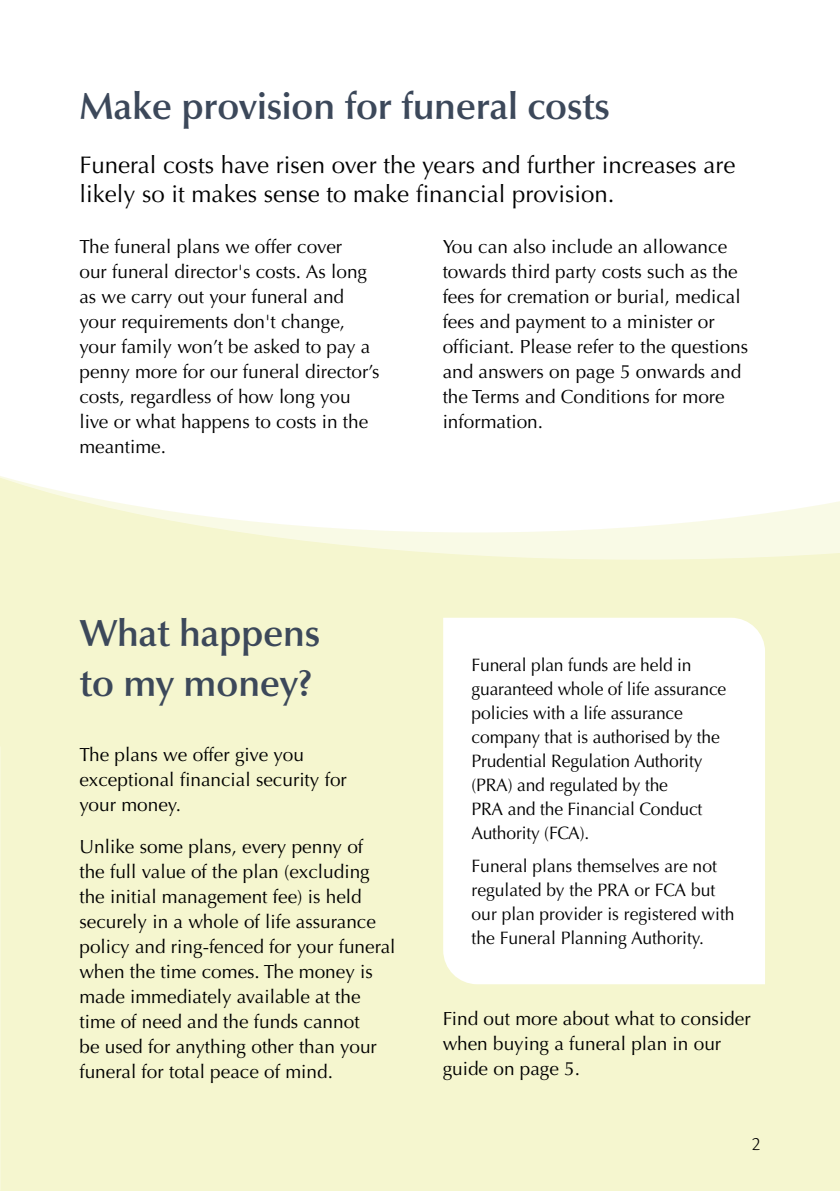
<style>
.page{position:relative;width:840px;height:1191px;background:#fff}
.page>*{position:absolute;margin:0;border:0;box-sizing:border-box;transform-origin:0 0}
.t1{font:600 38px/50px "Optima LT Std";letter-spacing:-.01em;color:#3c485a}
.t2{font:24px/29px "Optima LT Std";color:#000}
.t3{font:300 20px "Cronos Pro";color:#000}
.t4{font:19px/25px "Optima LT Std";color:#000}
.t5{font:18px/24px "Optima LT Std";letter-spacing:-.01em;color:#000}
</style>
<div class="page">
<div style="left:0;top:452px;width:839px;height:739px;background:#f5f6cf"></div>
<svg style="left:0;top:747px;width:1px;height:102px"></svg>
<svg style="left:0;top:452px;width:839px;height:107px;fill:#fff"></svg>
<div style="left:443px;top:618px;width:321px;height:366px;background:#fff"></div>
<h1 class="t1" style="left:79px;top:81px;width:531px">Make provision for funeral costs</h1>
<p class="t2" style="left:79px;top:151px;width:657px">Funeral costs have risen over the years and further increases are likely so it makes sense to make financial provision.</p>
<p class="t4" style="left:79px;top:234px;width:301px">The funeral plans we offer cover<br>our funeral director's costs. As long as we carry out your funeral and your requirements don't change, your family won’t be asked to pay a penny more for our funeral director’s costs, regardless of how long you live or what happens to costs in the meantime.</p>
<p class="t4" style="left:442px;top:234px;width:307px">You can also include an allowance towards third party costs such as the fees for cremation or burial, medical fees and payment to a minister or officiant. Please refer to the questions and answers on page 5 onwards and the Terms and Conditions for more information.</p>
<h1 class="t1" style="left:79px;top:608px;width:242px">What happens to my money?</h1>
<p class="t4" style="left:79px;top:742px;width:269px">The plans we offer give you exceptional financial security for your money.</p>
<p class="t4" style="left:79px;top:834px;width:317px">Unlike some plans, every penny of<br>the full value of the plan (excluding the initial management fee) is held securely in a whole of life assurance policy and ring-fenced for your funeral when the time comes. The money is made immediately available at the time of need and the funds cannot<br>be used for anything other than your funeral for total peace of mind.</p>
<p class="t5" style="left:471px;top:653px;width:256px">Funeral plan funds are held in guaranteed whole of life assurance policies with a life assurance company that is authorised by the<br>Prudential Regulation Authority (PRA) and regulated by the<br>PRA and the Financial Conduct<br>Authority (FCA).</p>
<p class="t5" style="left:471px;top:854px;width:264px">Funeral plans themselves are not regulated by the PRA or FCA but our plan provider is registered with the Funeral Planning Authority.</p>
<p class="t4" style="left:442px;top:1006px;width:309px">Find out more about what to consider when buying a funeral plan in our guide on page 5.</p>
<p class="t3" style="left:751px;top:1132px;width:10px">2</p>
</div>
